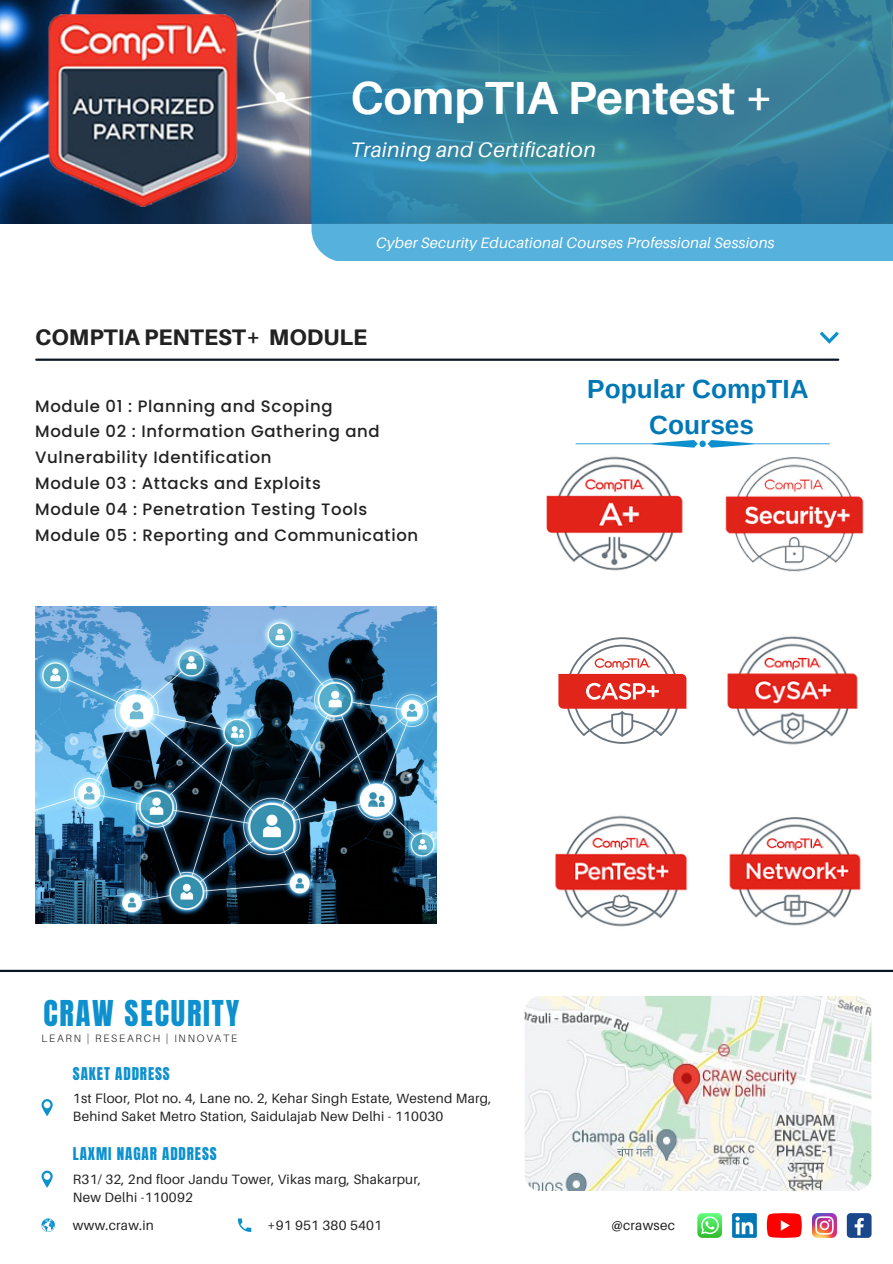
<style>
.page{position:relative;width:893px;height:1264px;background:#fff}
.page>*{position:absolute;margin:0;border:0;box-sizing:border-box;transform-origin:0 0}
.t1{font:700 46.5px "Aileron";color:#fff}
.t2{font:30.3px "Anton";letter-spacing:.06em;color:#0c90ce}
.t3{font:700 26.25px/36px "Arimo";color:#0177b5;text-align:center}
.t4{font:800 22.5px "Aileron";color:#222}
.t5{font:italic 21px "Aileron";letter-spacing:.02em;color:#fff}
.t6{font:500 16.5px/25.8px "Poppins";letter-spacing:.04em;color:#222}
.t7{font:italic 15px "Aileron";letter-spacing:.02em;color:#fff}
.t8{font:15px "Anton";letter-spacing:.06em;color:#0c90ce}
.t9{font:13.5px/18px "Aileron";letter-spacing:.02em;color:#222}
.t10{font:300 10.65px "Aileron";letter-spacing:.165em;color:#222}
</style>
<div class="page">
<hr style="left:36px;top:358px;width:802px;height:3px;background:#0b1623">
<svg style="left:819px;top:331px;width:19px;height:13px"></svg>
<hr style="left:0;top:969px;width:892px;height:3px;background:#0b1623">
<svg style="left:41px;top:1170px;width:12px;height:17px"></svg>
<svg style="left:41px;top:1099px;width:12px;height:16px"></svg>
<svg style="left:238px;top:1218px;width:13px;height:13px"></svg>
<svg style="left:41px;top:1218px;width:14px;height:13px"></svg>
<img style="left:524px;top:995px;width:347px;height:195px;border-radius:16px">
<div style="left:846px;top:1213px;width:25px;height:24px;background:#1a4789;border-radius:4px"></div>
<svg style="left:854px;top:1217px;width:9px;height:18px"></svg>
<img style="left:812px;top:1213px;width:24px;height:24px">
<svg style="left:766px;top:1213px;width:35px;height:24px"></svg>
<div style="left:732px;top:1213px;width:24px;height:24px;background:#0177b5;border-radius:2px"></div>
<svg style="left:735px;top:1216px;width:18px;height:18px"></svg>
<svg style="left:697px;top:1213px;width:25px;height:24px"></svg>
<img style="left:0;top:0;width:309px;height:223px">
<div style="left:311px;top:0;width:581px;height:261px;background:#56b1dc"></div>
<svg style="left:309px;top:0;width:581px;height:223px;background:#30809f"></svg>
<img style="left:35px;top:606px;width:401px;height:317px">
<img style="left:47px;top:12px;width:194px;height:196px">
<img style="left:710px;top:443px;width:154px;height:129px">
<img style="left:546px;top:447px;width:157px;height:124px">
<svg style="left:558px;top:637px;width:128px;height:106px"></svg>
<img style="left:727px;top:636px;width:131px;height:109px">
<img style="left:555px;top:815px;width:133px;height:112px">
<img style="left:729px;top:817px;width:132px;height:109px">
<svg style="left:575px;top:440px;width:254px;height:7px"></svg>
<h1 class="t1" style="left:350px;top:69px;width:425px">CompTIA Pentest +</h1>
<h3 class="t5" style="left:350px;top:136px;width:247px">Training and Certification</h3>
<p class="t7" style="left:376px;top:233px;width:400px">Cyber Security Educational Courses Professional Sessions</p>
<h3 class="t4" style="left:35px;top:323px;width:333px">COMPTIA PENTEST+ MODULE</h3>
<p class="t6" style="left:35px;top:393px;width:384px">Module 01 : Planning and Scoping<br>Module 02 : Information Gathering and Vulnerability Identification<br>Module 03 : Attacks and Exploits<br>Module 04 : Penetration Testing Tools Module 05 : Reporting and Communication</p>
<h3 class="t3" style="left:587px;top:370px;width:223px">Popular CompTIA<br>Courses</h3>
<h2 class="t2" style="left:43px;top:991px;width:197px">CRAW SECURITY</h2>
<p class="t10" style="left:41px;top:1031px;width:197px">LEARN | RESEARCH | INNOVATE</p>
<p class="t8" style="left:73px;top:1062px;width:98px">SAKET ADDRESS</p>
<p class="t9" style="left:73px;top:1089px;width:420px">1st Floor, Plot no. 4, Lane no. 2, Kehar Singh Estate, Westend Marg,<br>Behind Saket Metro Station, Saidulajab New Delhi - 110030</p>
<p class="t8" style="left:73px;top:1143px;width:145px">LAXMI NAGAR ADDRESS</p>
<p class="t9" style="left:73px;top:1169px;width:350px">R31/ 32, 2nd floor Jandu Tower, Vikas marg, Shakarpur,<br>New Delhi -110092</p>
<p class="t9" style="left:73px;top:1215px;width:82px">www.craw.in</p>
<p class="t9" style="left:267px;top:1215px;width:116px">+91 951 380 5401</p>
<p class="t9" style="left:611px;top:1215px;width:65px">@crawsec</p>
</div>
